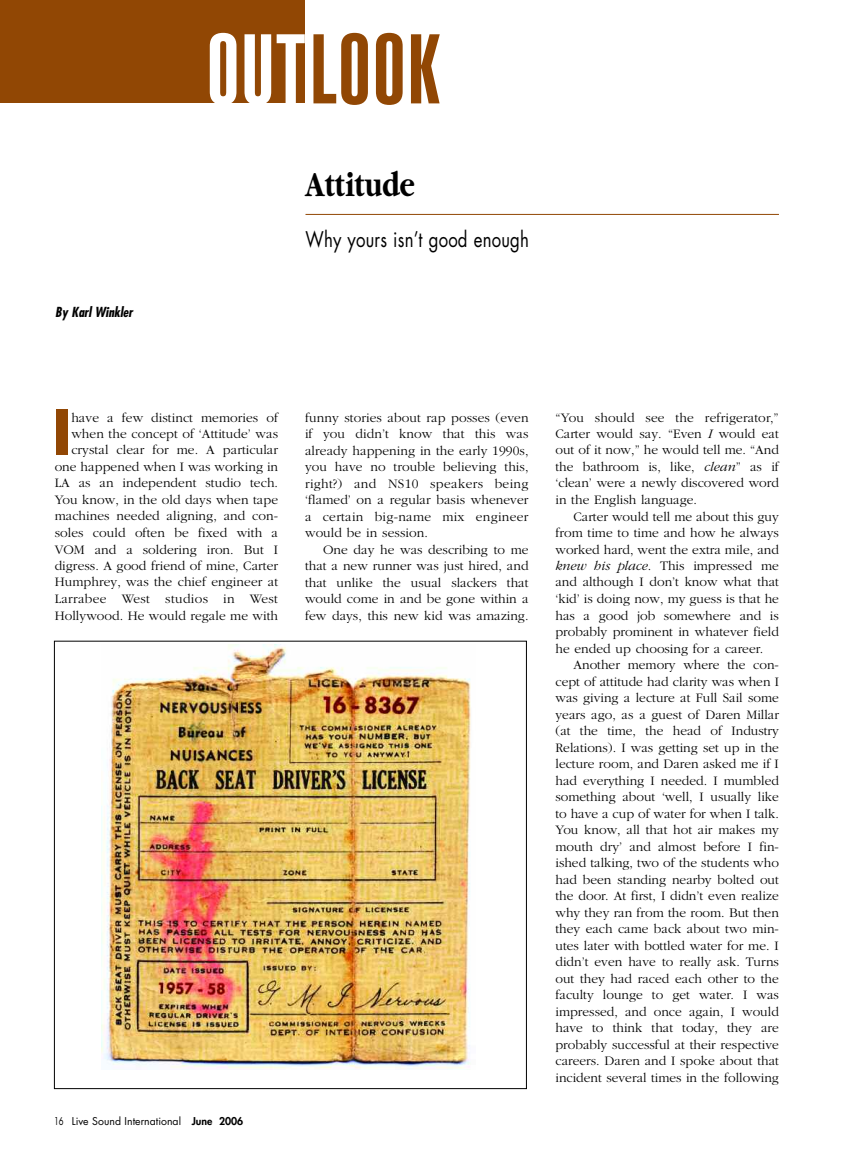
<style>
.page{position:relative;width:851px;height:1161px;background:#fff}
.page>*{position:absolute;margin:0;border:0;box-sizing:border-box;transform-origin:0 0}
.t1{font:700 60.45px "Futura";color:#914704}
.t2{font:700 36px "Garamond";letter-spacing:.01em;color:#000;scale:.8 1}
.t3{font:21px "Futura";letter-spacing:.01em;color:#000;scale:.8 1}
.t4{font:300 13.5px/16.5px "Garamond";letter-spacing:.005em;color:#000;text-align:justify}
.t5{font:italic 700 condensed 13.5px "Futura";color:#000}
.t6{font:10.5px "Futura";color:#000;scale:.75 1}
.s1{font-weight:800}
.s2{font-style:italic}
</style>
<div class="page">
<hr style="left:305px;top:214px;width:473px;height:1px;background:#914704">
<div style="left:0;top:0;width:304px;height:103px;background:#914704"></div>
<img style="left:101px;top:644px;width:370px;height:426px">
<svg style="left:313px;top:33px;width:127px;height:72px"></svg>
<svg style="left:210px;top:33px;width:95px;height:70px"></svg>
<p class="t5" style="left:55px;top:306px;width:79px">By Karl Winkler</p>
<h2 class="t2" style="left:305px;top:162px;width:138px">Attitude</h2>
<h3 class="t3" style="left:305px;top:230px;width:281px">Why yours isn’t good enough</h3>
<h1 class="t1" style="left:52px;top:404px;width:21px">I</h1>
<p class="t4" style="left:55px;top:409px;width:225px;text-align:right">have a few distinct memories of when the concept of ‘Attitude’ was crystal clear for me. A particular one happened when I was working in LA as an independent studio tech.<br>You know, in the old days when tape machines needed aligning, and con&shy;soles could often be fixed with a VOM and a soldering iron. But I digress. A good friend of mine, Carter Humphrey, was the chief engineer at Larrabee West studios in West Hollywood. He would regale me with</p>
<p class="t4" style="left:305px;top:409px;width:225px">funny stories about rap posses (even if you didn’t know that this was already happening in the early 1990s, you have no trouble believing this, right?) and NS10 speakers being ‘flamed’ on a regular basis whenever a certain big-name mix engineer would be in session.</p>
<p class="t4" style="left:305px;top:541px;width:225px;text-indent:18px">One day he was describing to me that a new runner was just hired, and that unlike the usual slackers that would come in and be gone within a few days, this new kid was amazing.</p>
<p class="t6" style="left:54px;top:1116px;width:254px">16 Live Sound International <span class="s1">June 2006</span></p>
<p class="t4" style="left:555px;top:409px;width:225px">“You should see the refrigerator,” Carter would say. “Even <span class="s2">I</span> would eat out of it now,” he would tell me. “And the bathroom is, like, <span class="s2">clean</span>” as if ‘clean’ were a newly discovered word in the English language.</p>
<p class="t4" style="left:555px;top:508px;width:225px;text-indent:18px">Carter would tell me about this guy from time to time and how he always worked hard, went the extra mile, and <span class="s2">knew his place</span>. This impressed me and although I don’t know what that ‘kid’ is doing now, my guess is that he has a good job somewhere and is probably prominent in whatever field he ended up choosing for a career.</p>
<p class="t4" style="left:555px;top:656px;width:225px;text-indent:18px">Another memory where the con&shy;cept of attitude had clarity was when I was giving a lecture at Full Sail some years ago, as a guest of Daren Millar (at the time, the head of Industry Relations). I was getting set up in the lecture room, and Daren asked me if I had everything I needed. I mumbled something about ‘well, I usually like to have a cup of water for when I talk.<br>You know, all that hot air makes my mouth dry’ and almost before I fin&shy;ished talking, two of the students who had been standing nearby bolted out the door. At first, I didn’t even realize why they ran from the room. But then they each came back about two min&shy;utes later with bottled water for me. I didn’t even have to really ask. Turns out they had raced each other to the faculty lounge to get water. I was impressed, and once again, I would have to think that today, they are probably successful at their respective careers. Daren and I spoke about that incident several times in the following</p>
</div>
